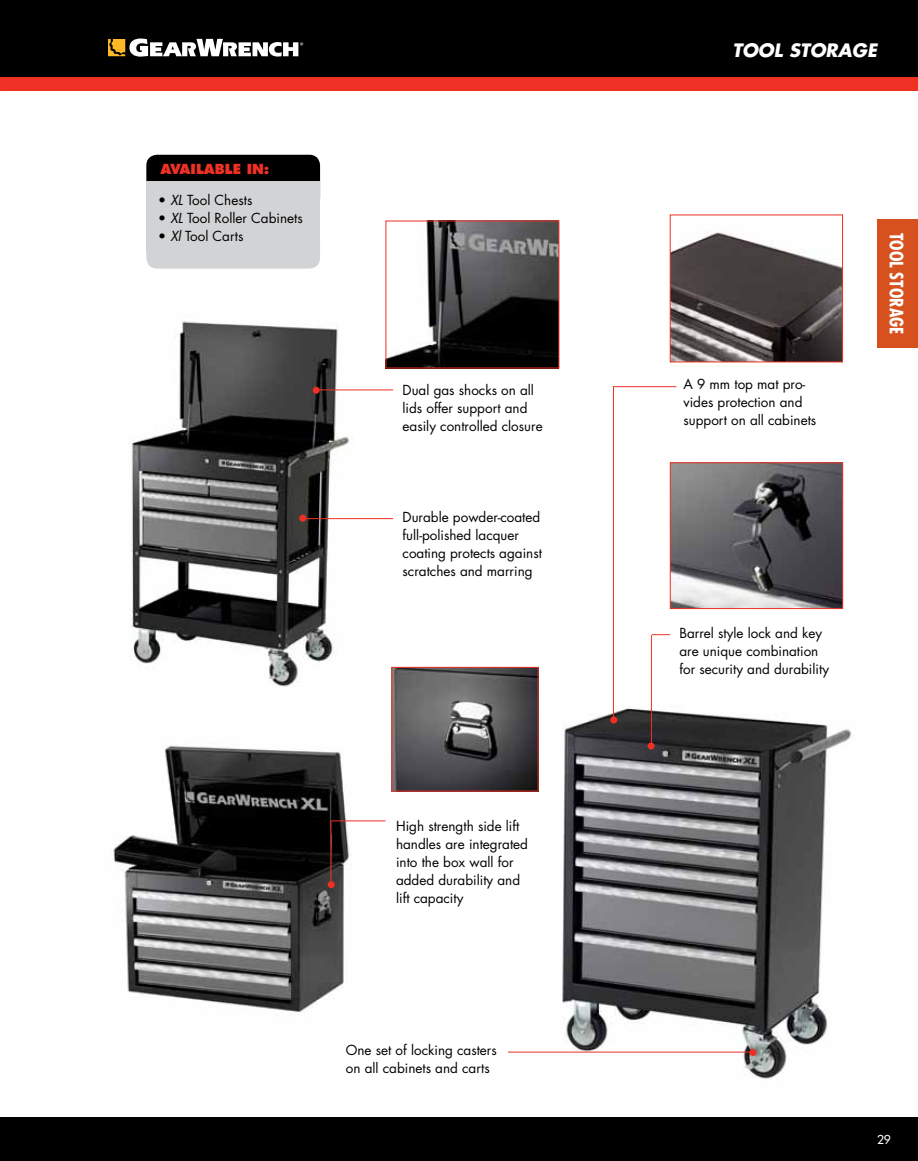
<style>
.page{position:relative;width:918px;height:1161px;background:#fff}
.page>*{position:absolute;margin:0;border:0;box-sizing:border-box;transform-origin:0 0}
.t1{font:italic 700 18px "Futura LT";color:#fff}
.t2{font:700 condensed 18px "Futura LT";color:#fff}
.t3{font:13.5px/18px "Futura LT";color:#000}
.t4{font:800 13.5px "Futura LT";color:#ee3124}
.t5{font:12px "Futura LT";color:#fff}
.s1{font-style:italic}
</style>
<div class="page">
<div style="left:0;top:1117px;width:918px;height:44px;background:#000"></div>
<div style="left:0;top:0;width:918px;height:78px;background:#000"></div>
<svg style="left:108px;top:39px;width:195px;height:18px"></svg>
<div style="left:0;top:78px;width:918px;height:13px;background:#ee3124"></div>
<div style="left:877px;top:219px;width:41px;height:129px;background:#d6511e"></div>
<img style="left:113px;top:724px;width:298px;height:289px">
<img style="left:130px;top:321px;width:224px;height:366px">
<img style="left:547px;top:698px;width:305px;height:381px">
<hr style="left:508px;top:1052px;width:246px;height:1px;background:#ee3124">
<hr style="left:303px;top:518px;width:90px;height:1px;background:#ee3124">
<div style="left:749px;top:1049px;width:7px;height:7px;background:#ee3124;border-radius:50%"></div>
<div style="left:299px;top:515px;width:7px;height:7px;background:#ee3124;border-radius:50%"></div>
<img style="left:672px;top:464px;width:169px;height:143px">
<div style="left:670px;top:462px;width:173px;height:147px;border:1px solid #ee3124"></div>
<div style="left:648px;top:742px;width:7px;height:8px;background:#ee3124;border-radius:50%"></div>
<hr style="left:651px;top:635px;width:1px;height:111px;background:#ee3124">
<svg style="left:652px;top:634px;width:18px;height:1px"></svg>
<div style="left:610px;top:716px;width:7px;height:7px;background:#ee3124;border-radius:50%"></div>
<hr style="left:613px;top:386px;width:1px;height:334px;background:#ee3124">
<hr style="left:613px;top:386px;width:63px;height:1px;background:#ee3124">
<hr style="left:315px;top:390px;width:78px;height:1px;background:#ee3124">
<img style="left:394px;top:669px;width:142px;height:120px">
<div style="left:146px;top:155px;width:174px;height:54px;background:#000;border-radius:11px"></div>
<div style="left:146px;top:230px;width:174px;height:39px;background:#d2d3d5;border-radius:11px"></div>
<div style="left:146px;top:181px;width:174px;height:72px;background:#d2d3d5"></div>
<img style="left:672px;top:231px;width:169px;height:129px">
<div style="left:670px;top:215px;width:173px;height:147px;border:1px solid #ee3124"></div>
<div style="left:328px;top:881px;width:7px;height:7px;background:#ee3124;border-radius:50%"></div>
<hr style="left:331px;top:821px;width:1px;height:63px;background:#ee3124">
<hr style="left:331px;top:821px;width:55px;height:1px;background:#ee3124">
<img style="left:388px;top:223px;width:169px;height:143px">
<div style="left:313px;top:387px;width:7px;height:7px;background:#ee3124;border-radius:50%"></div>
<p class="t4" style="left:161px;top:160px;width:110px">AVAILABLE IN:</p>
<p class="t3" style="left:158px;top:191px;width:96px">• <span class="s1">XL</span> Tool Chests</p>
<p class="t3" style="left:158px;top:209px;width:146px">• <span class="s1">XL</span> Tool Roller Cabinets</p>
<p class="t3" style="left:158px;top:227px;width:87px">• <span class="s1">Xl</span> Tool Carts</p>
<p class="t3" style="left:403px;top:381px;width:142px">Dual gas shocks on all lids offer support and easily controlled closure</p>
<p class="t3" style="left:403px;top:508px;width:141px">Durable powder-coated full-polished lacquer coating protects against scratches and marring</p>
<p class="t3" style="left:396px;top:817px;width:134px">High strength side lift handles are integrated into the box wall for added durability and lift capacity</p>
<p class="t3" style="left:346px;top:1041px;width:152px">One set of locking casters on all cabinets and carts</p>
<h1 class="t1" style="left:732px;top:38px;width:146px">TOOL STORAGE</h1>
<p class="t3" style="left:683px;top:375px;width:134px">A 9 mm top mat pro&shy;vides protection and support on all cabinets</p>
<h1 class="t2" style="left:908px;top:233px;width:103px;rotate:90deg">TOOL STORAGE</h1>
<p class="t3" style="left:679px;top:624px;width:151px">Barrel style lock and key are unique combination for security and durability</p>
<p class="t5" style="left:877px;top:1132px;width:15px">29</p>
</div>
